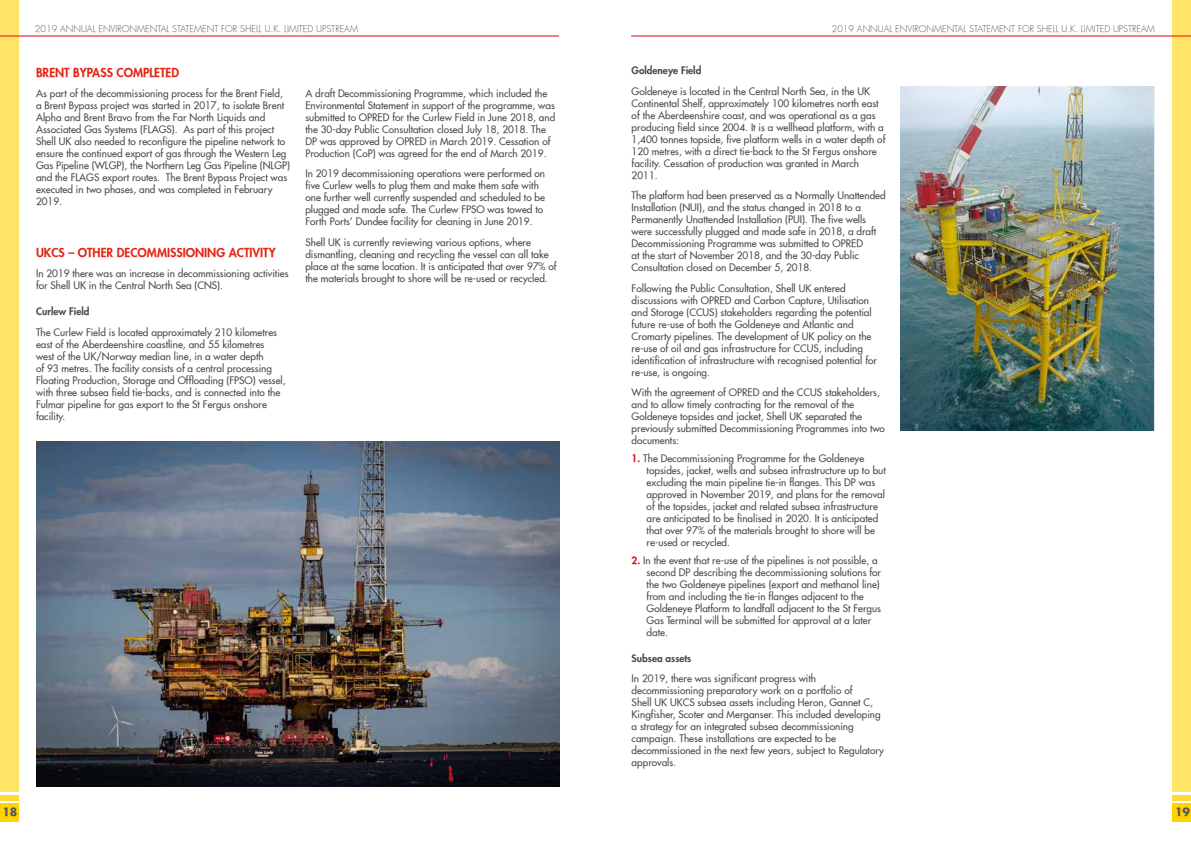
<style>
.page{position:relative;width:1191px;height:842px;background:#fff}
.page>*{position:absolute;margin:0;border:0;box-sizing:border-box;transform-origin:0 0}
.t1{font:800 12px "Futura";color:#e42313}
.t2{font:700 11px "Futura";color:#575756}
.t3{font:10px/12px "Futura";color:#4b4947}
.t4{font:800 10px "Futura";color:#4b4947}
.t5{font:300 9px "Futura";color:#575756}
.s1{font-weight:800;color:#e30613}
</style>
<div class="page">
<div style="left:0;top:0;width:19px;height:792px;background:#ffe466"></div>
<div style="left:1172px;top:0;width:19px;height:792px;background:#ffe466"></div>
<div style="left:0;top:803px;width:19px;height:19px;background:#ffd200"></div>
<div style="left:1172px;top:803px;width:19px;height:19px;background:#ffd200"></div>
<div style="left:0;top:795px;width:19px;height:5px;background:#ffdb33"></div>
<div style="left:1172px;top:795px;width:19px;height:5px;background:#ffdb33"></div>
<hr style="left:0;top:36px;width:559px;height:1px;background:#e30613">
<hr style="left:631px;top:36px;width:560px;height:1px;background:#e30613">
<img style="left:36px;top:441px;width:523px;height:345px">
<img style="left:901px;top:87px;width:254px;height:344px">
<p class="t5" style="left:35px;top:23px;width:325px">2019 ANNUAL ENVIRONMENTAL STATEMENT FOR SHELL U.K. LIMITED UPSTREAM</p>
<p class="t5" style="left:831px;top:23px;width:325px">2019 ANNUAL ENVIRONMENTAL STATEMENT FOR SHELL U.K. LIMITED UPSTREAM</p>
<p class="t1" style="left:36px;top:64px;width:145px">BRENT BYPASS COMPLETED</p>
<p class="t3" style="left:36px;top:87px;width:256px">As part of the decommissioning process for the Brent Field, a Brent Bypass project was started in 2017, to isolate Brent Alpha and Brent Bravo from the Far North Liquids and Associated Gas Systems (FLAGS). As part of this project Shell UK also needed to reconfigure the pipeline network to ensure the continued export of gas through the Western Leg Gas Pipeline (WLGP), the Northern Leg Gas Pipeline (NLGP) and the FLAGS export routes. The Brent Bypass Project was executed in two phases, and was completed in February 2019.</p>
<p class="t4" style="left:631px;top:64px;width:71px">Goldeneye Field</p>
<p class="t3" style="left:631px;top:85px;width:255px">Goldeneye is located in the Central North Sea, in the UK Continental Shelf, approximately 100 kilometres north east of the Aberdeenshire coast, and was operational as a gas producing field since 2004. It is a wellhead platform, with a 1,400 tonnes topside, five platform wells in a water depth of 120 metres, with a direct tie-back to the St Fergus onshore facility. Cessation of production was granted in March 2011.</p>
<p class="t3" style="left:631px;top:190px;width:256px">The platform had been preserved as a Normally Unattended Installation (NUI), and the status changed in 2018 to a Permanently Unattended Installation (PUI). The five wells were successfully plugged and made safe in 2018, a draft Decommissioning Programme was submitted to OPRED<br>at the start of November 2018, and the 30-day Public Consultation closed on December 5, 2018.</p>
<p class="t3" style="left:631px;top:282px;width:247px">Following the Public Consultation, Shell UK entered discussions with OPRED and Carbon Capture, Utilisation and Storage (CCUS) stakeholders regarding the potential future re-use of both the Goldeneye and Atlantic and Cromarty pipelines. The development of UK policy on the re-use of oil and gas infrastructure for CCUS, including identification of infrastructure with recognised potential for re-use, is ongoing.</p>
<p class="t3" style="left:631px;top:387px;width:255px">With the agreement of OPRED and the CCUS stakeholders, and to allow timely contracting for the removal of the Goldeneye topsides and jacket, Shell UK separated the previously submitted Decommissioning Programmes into two documents:</p>
<p class="t3" style="left:646px;top:452px;width:240px;text-indent:-15px"><span class="s1">1.</span> The Decommissioning Programme for the Goldeneye topsides, jacket, wells and subsea infrastructure up to but excluding the main pipeline tie-in flanges. This DP was approved in November 2019, and plans for the removal of the topsides, jacket and related subsea infrastructure are anticipated to be finalised in 2020. It is anticipated that over 97% of the materials brought to shore will be re-used or recycled.</p>
<p class="t3" style="left:646px;top:554px;width:236px;text-indent:-15px"><span class="s1">2.</span> In the event that re-use of the pipelines is not possible, a second DP describing the decommissioning solutions for the two Goldeneye pipelines (export and methanol line) from and including the tie-in flanges adjacent to the Goldeneye Platform to landfall adjacent to the St Fergus Gas Terminal will be submitted for approval at a later date.</p>
<p class="t4" style="left:631px;top:652px;width:61px">Subsea assets</p>
<p class="t3" style="left:631px;top:673px;width:254px">In 2019, there was significant progress with decommissioning preparatory work on a portfolio of<br>Shell UK UKCS subsea assets including Heron, Gannet C, Kingfisher, Scoter and Merganser. This included developing a strategy for an integrated subsea decommissioning campaign. These installations are expected to be decommissioned in the next few years, subject to Regulatory approvals.</p>
<p class="t3" style="left:305px;top:87px;width:251px">A draft Decommissioning Programme, which included the Environmental Statement in support of the programme, was submitted to OPRED for the Curlew Field in June 2018, and the 30-day Public Consultation closed July 18, 2018. The DP was approved by OPRED in March 2019. Cessation of Production (CoP) was agreed for the end of March 2019.</p>
<p class="t3" style="left:305px;top:168px;width:241px">In 2019 decommissioning operations were performed on five Curlew wells to plug them and make them safe with one further well currently suspended and scheduled to be plugged and made safe. The Curlew FPSO was towed to Forth Ports’ Dundee facility for cleaning in June 2019.</p>
<p class="t3" style="left:305px;top:236px;width:253px">Shell UK is currently reviewing various options, where dismantling, cleaning and recycling the vessel can all take place at the same location. It is anticipated that over 97% of the materials brought to shore will be re-used or recycled.</p>
<p class="t1" style="left:36px;top:245px;width:241px">UKCS – OTHER DECOMMISSIONING ACTIVITY</p>
<p class="t3" style="left:36px;top:268px;width:254px">In 2019 there was an increase in decommissioning activities for Shell UK in the Central North Sea (CNS).</p>
<p class="t4" style="left:36px;top:305px;width:55px">Curlew Field</p>
<p class="t3" style="left:36px;top:326px;width:251px">The Curlew Field is located approximately 210 kilometres east of the Aberdeenshire coastline, and 55 kilometres<br>west of the UK/Norway median line, in a water depth<br>of 93 metres. The facility consists of a central processing Floating Production, Storage and Offloading (FPSO) vessel, with three subsea field tie-backs, and is connected into the Fulmar pipeline for gas export to the St Fergus onshore facility.</p>
<p class="t2" style="left:2px;top:805px;width:17px">18</p>
<p class="t2" style="left:1175px;top:805px;width:17px">19</p>
</div>
